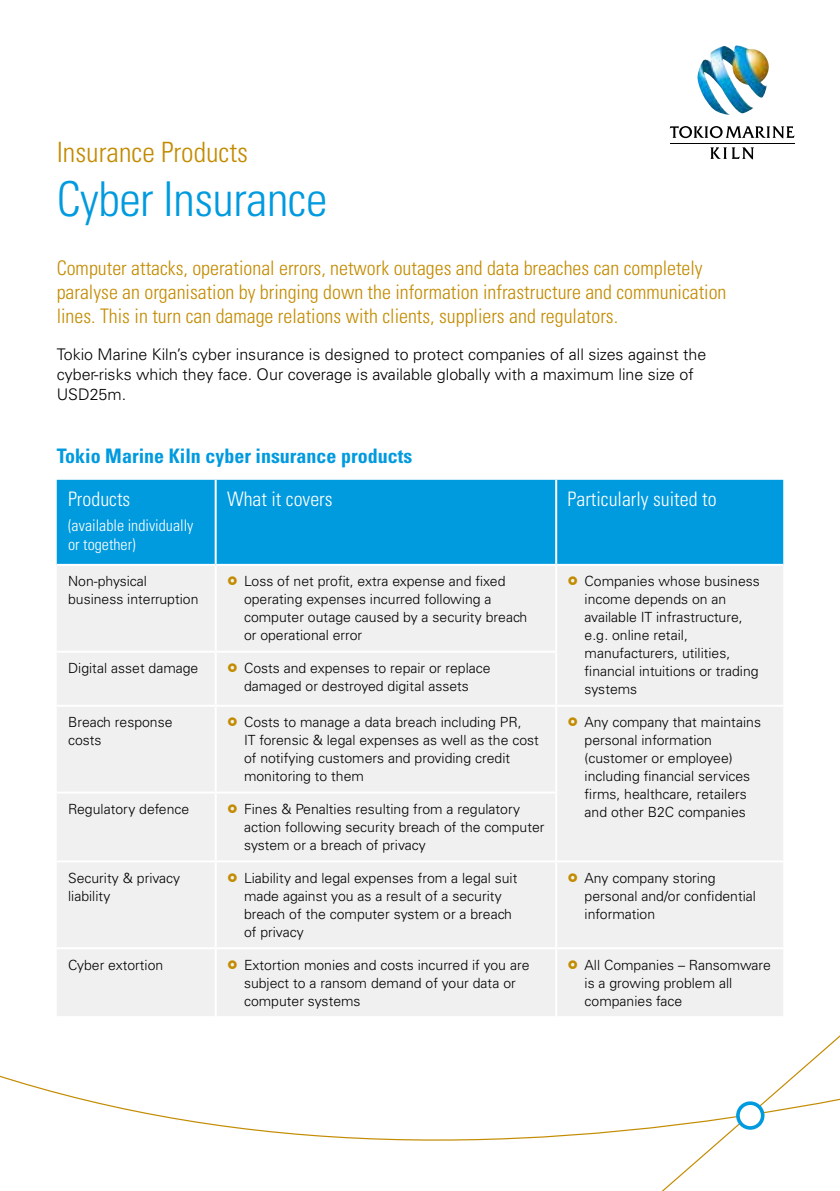
<style>
.page{position:relative;width:840px;height:1191px;background:#fff}
.page>*{position:absolute;margin:0;border:0;box-sizing:border-box;transform-origin:0 0}
.t1{font:300 condensed 48px "Univers LT Std";letter-spacing:-.01em;color:#009adf}
.t2{font:300 condensed 28px "Univers LT Std";color:#c38b00}
.t3{font:300 condensed 20px/24px "Univers LT Std";color:#c38b00}
.t4{font:300 condensed 20px "Univers LT Std";color:#fff}
.t5{font:700 condensed 20px "Univers LT Std";color:#009adf}
.t6{font:300 16px/20px "Univers LT Std";color:#000}
.t7{font:300 condensed 16px/19.2px "Univers LT Std";color:#fff}
.t8{font:300 14px/18px "Univers LT Std";color:#000}
</style>
<div class="page">
<hr style="left:669px;top:143px;width:125px;height:1px;background:#000">
<svg style="left:669px;top:126px;width:125px;height:12px"></svg>
<svg style="left:710px;top:147px;width:43px;height:12px"></svg>
<img style="left:697px;top:45px;width:72px;height:70px">
<div style="left:57px;top:480px;width:725px;height:84px;background:#009adf"></div>
<div style="left:57px;top:566px;width:725px;height:163px;background:#f0f0f0"></div>
<hr style="left:214px;top:480px;width:2px;height:84px;background:#fff">
<hr style="left:555px;top:480px;width:2px;height:84px;background:#fff">
<hr style="left:214px;top:566px;width:2px;height:84px;background:#fff">
<hr style="left:215px;top:650px;width:342px;height:2px;background:#fff">
<hr style="left:214px;top:652px;width:2px;height:52px;background:#fff">
<hr style="left:215px;top:704px;width:341px;height:2px;background:#fff">
<hr style="left:214px;top:706px;width:2px;height:85px;background:#fff">
<hr style="left:57px;top:650px;width:158px;height:2px;background:#fff">
<hr style="left:57px;top:704px;width:158px;height:2px;background:#fff">
<hr style="left:555px;top:566px;width:2px;height:84px;background:#fff">
<hr style="left:555px;top:652px;width:2px;height:52px;background:#fff">
<hr style="left:556px;top:704px;width:226px;height:2px;background:#fff">
<hr style="left:555px;top:706px;width:2px;height:85px;background:#fff">
<svg style="left:0;top:729px;width:839px;height:462px"></svg>
<div style="left:737px;top:1103px;width:25px;height:25px;background:#fff;border-radius:50%"></div>
<div style="left:735px;top:1101px;width:29px;height:28px;border:4px solid #009adf;border-radius:50%"></div>
<svg style="left:228px;top:576px;width:8px;height:9px"></svg>
<svg style="left:568px;top:576px;width:9px;height:9px"></svg>
<svg style="left:228px;top:663px;width:8px;height:9px"></svg>
<svg style="left:228px;top:717px;width:8px;height:9px"></svg>
<svg style="left:568px;top:717px;width:9px;height:9px"></svg>
<svg style="left:228px;top:804px;width:8px;height:9px"></svg>
<svg style="left:228px;top:873px;width:8px;height:8px"></svg>
<svg style="left:568px;top:873px;width:9px;height:8px"></svg>
<svg style="left:228px;top:959px;width:8px;height:9px"></svg>
<svg style="left:568px;top:959px;width:9px;height:9px"></svg>
<h2 class="t2" style="left:57px;top:135px;width:193px">Insurance Products</h2>
<h1 class="t1" style="left:57px;top:170px;width:272px">Cyber Insurance</h1>
<p class="t3" style="left:57px;top:256px;width:671px">Computer attacks, operational errors, network outages and data breaches can completely paralyse an organisation by bringing down the information infrastructure and communication lines. This in turn can damage relations with clients, suppliers and regulators.</p>
<p class="t6" style="left:57px;top:345px;width:650px">Tokio Marine Kiln’s cyber insurance is designed to protect companies of all sizes against the cyber-risks which they face. Our coverage is available globally with a maximum line size of<br>USD25m.</p>
<h3 class="t5" style="left:57px;top:443px;width:357px">Tokio Marine Kiln cyber insurance products</h3>
<h3 class="t4" style="left:68px;top:486px;width:64px">Products</h3>
<p class="t7" style="left:68px;top:515px;width:127px">(available individually or together)</p>
<h3 class="t4" style="left:227px;top:486px;width:107px">What it covers</h3>
<h3 class="t4" style="left:567px;top:486px;width:150px">Particularly suited to</h3>
<p class="t8" style="left:68px;top:572px;width:132px">Non-physical business interruption</p>
<p class="t8" style="left:244px;top:572px;width:284px">Loss of net profit, extra expense and fixed operating expenses incurred following a computer outage caused by a security breach or operational error</p>
<p class="t8" style="left:584px;top:572px;width:177px">Companies whose business income depends on an available IT infrastructure, e.g. online retail, manufacturers, utilities, financial intuitions or trading systems</p>
<p class="t8" style="left:68px;top:659px;width:132px">Digital asset damage</p>
<p class="t8" style="left:244px;top:659px;width:248px">Costs and expenses to repair or replace damaged or destroyed digital assets</p>
<p class="t8" style="left:68px;top:713px;width:106px">Breach response costs</p>
<p class="t8" style="left:244px;top:713px;width:296px">Costs to manage a data breach including PR,<br>IT forensic &amp; legal expenses as well as the cost of notifying customers and providing credit monitoring to them</p>
<p class="t8" style="left:584px;top:713px;width:178px">Any company that maintains personal information (customer or employee) including financial services firms, healthcare, retailers</p>
<p class="t8" style="left:68px;top:800px;width:123px">Regulatory defence</p>
<p class="t8" style="left:244px;top:800px;width:277px">Fines &amp; Penalties resulting from a regulatory</p>
<p class="t8" style="left:584px;top:803px;width:163px">and other B2C companies</p>
<p class="t8" style="left:244px;top:818px;width:302px">action following security breach of the computer system or a breach of privacy</p>
<p class="t8" style="left:68px;top:869px;width:113px">Security &amp; privacy liability</p>
<p class="t8" style="left:244px;top:869px;width:275px">Liability and legal expenses from a legal suit made against you as a result of a security breach of the computer system or a breach of privacy</p>
<p class="t8" style="left:584px;top:869px;width:173px">Any company storing personal and/or confidential information</p>
<p class="t8" style="left:68px;top:955px;width:97px">Cyber extortion</p>
<p class="t8" style="left:244px;top:955px;width:287px">Extortion monies and costs incurred if you are subject to a ransom demand of your data or computer systems</p>
<p class="t8" style="left:584px;top:955px;width:188px">All Companies – Ransomware is a growing problem all companies face</p>
</div>
